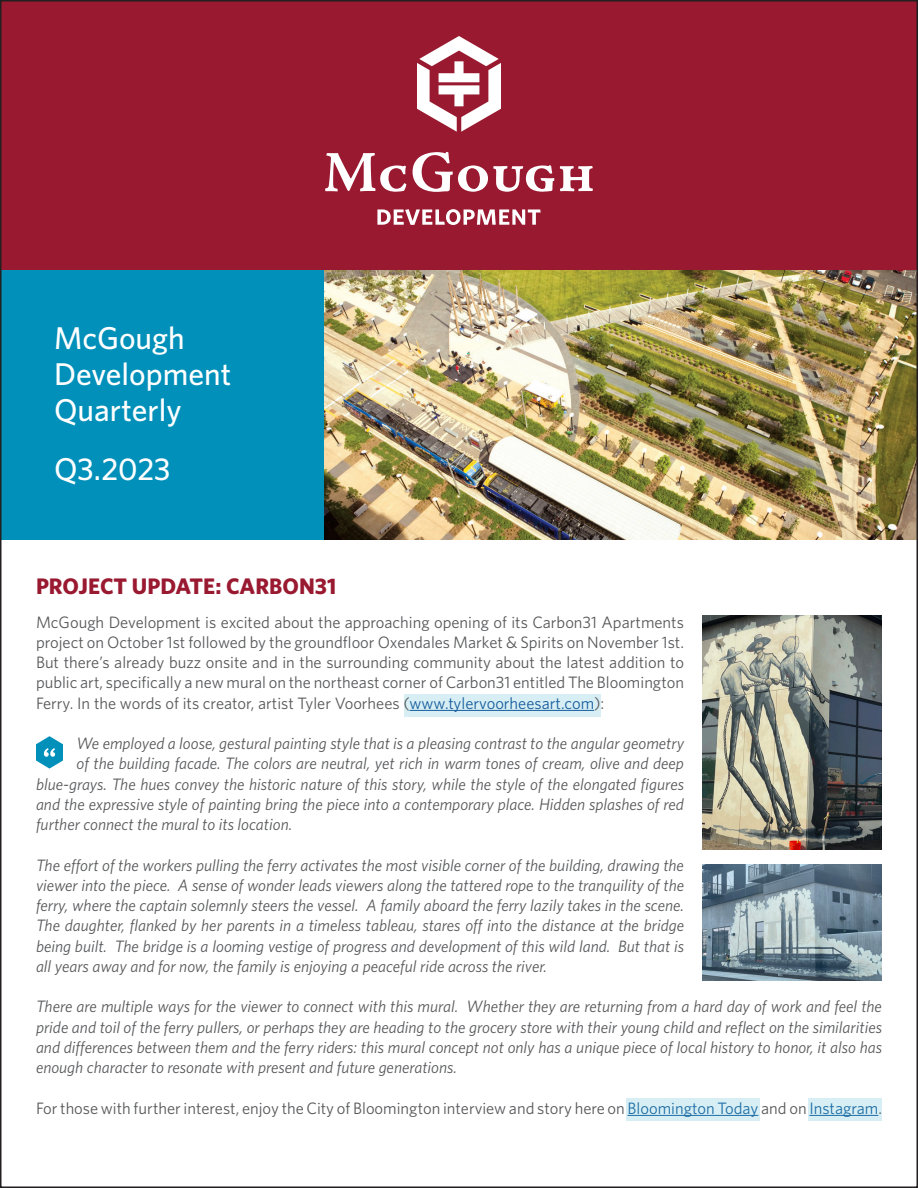
<style>
.page{position:relative;width:918px;height:1188px;background:#fff}
.page>*{position:absolute;margin:0;border:0;box-sizing:border-box;transform-origin:0 0}
.t1{font:500 31.5px/36px "Whitney";color:#fff}
.Headline{font:700 22.5px "Whitney";color:#991930}
.t2{font:italic 16.5px/20.2px "Whitney";color:#57585a;text-align:justify}
.t3{font:16.5px/20.2px "Whitney";color:#57585a;text-align:justify}
.s1{color:#175d9e}
</style>
<div class="page">
<div style="left:404px;top:694px;width:196px;height:22px;background:#d7eff4"></div>
<div style="left:0;top:0;width:918px;height:270px;background:#991930"></div>
<div style="left:0;top:270px;width:324px;height:270px;background:#0090ba"></div>
<img style="left:324px;top:270px;width:591px;height:270px">
<hr style="left:410px;top:710px;width:184px;height:1px;background:#175d9e">
<svg style="left:377px;top:209px;width:164px;height:16px"></svg>
<svg style="left:417px;top:36px;width:84px;height:96px"></svg>
<svg style="left:325px;top:153px;width:81px;height:39px"></svg>
<svg style="left:413px;top:152px;width:141px;height:40px"></svg>
<svg style="left:560px;top:166px;width:33px;height:25px"></svg>
<svg style="left:36px;top:736px;width:27px;height:33px"></svg>
<img style="left:702px;top:864px;width:180px;height:117px">
<img style="left:702px;top:616px;width:180px;height:234px">
<svg style="left:626px;top:1098px;width:134px;height:22px;background:#cee9f0"></svg>
<svg style="left:808px;top:1098px;width:74px;height:22px;background:#cfe9f0"></svg>
<p class="t1" style="left:54px;top:320px;width:179px">McGough<br>Development<br>Quarterly</p>
<p class="t1" style="left:54px;top:450px;width:118px">Q3.2023</p>
<p class="Headline" style="left:36px;top:571px;width:302px">PROJECT UPDATE: CARBON31</p>
<p class="t3" style="left:36px;top:611px;width:650px">McGough Development is excited about the approaching opening of its Carbon31 Apartments project on October 1st followed by the groundfloor Oxendales Market &amp; Spirits on November 1st.<br>But there’s already buzz onsite and in the surrounding community about the latest addition to public art, specifically a new mural on the northeast corner of Carbon31 entitled The Bloomington Ferry. In the words of its creator, artist Tyler Voorhees (<span class="s1">www.tylervoorheesart.com</span>):</p>
<p class="t2" style="left:76px;top:733px;width:609px">We employed a loose, gestural painting style that is a pleasing contrast to the angular geometry</p>
<p class="t2" style="left:76px;top:753px;width:609px">of the building facade. The colors are neutral, yet rich in warm tones of cream, olive and deep</p>
<p class="t2" style="left:36px;top:773px;width:650px">blue-grays. The hues convey the historic nature of this story, while the style of the elongated figures</p>
<p class="t2" style="left:36px;top:794px;width:649px">and the expressive style of painting bring the piece into a contemporary place. Hidden splashes of red</p>
<p class="t2" style="left:36px;top:814px;width:258px">further connect the mural to its location.</p>
<p class="t2" style="left:36px;top:854px;width:650px">The effort of the workers pulling the ferry activates the most visible corner of the building, drawing the viewer into the piece. A sense of wonder leads viewers along the tattered rope to the tranquility of the ferry, where the captain solemnly steers the vessel. A family aboard the ferry lazily takes in the scene.<br>The daughter, flanked by her parents in a timeless tableau, stares off into the distance at the bridge being built. The bridge is a looming vestige of progress and development of this wild land. But that is all years away and for now, the family is enjoying a peaceful ride across the river.</p>
<p class="t2" style="left:36px;top:996px;width:848px">There are multiple ways for the viewer to connect with this mural. Whether they are returning from a hard day of work and feel the pride and toil of the ferry pullers, or perhaps they are heading to the grocery store with their young child and reflect on the similarities and differences between them and the ferry riders: this mural concept not only has a unique piece of local history to honor, it also has enough character to resonate with present and future generations.</p>
<p class="t3" style="left:36px;top:1097px;width:848px">For those with further interest, enjoy the City of Bloomington interview and story here on <span class="s1">Bloomington Today</span> and on <span class="s1">Instagram</span>.</p>
</div>
